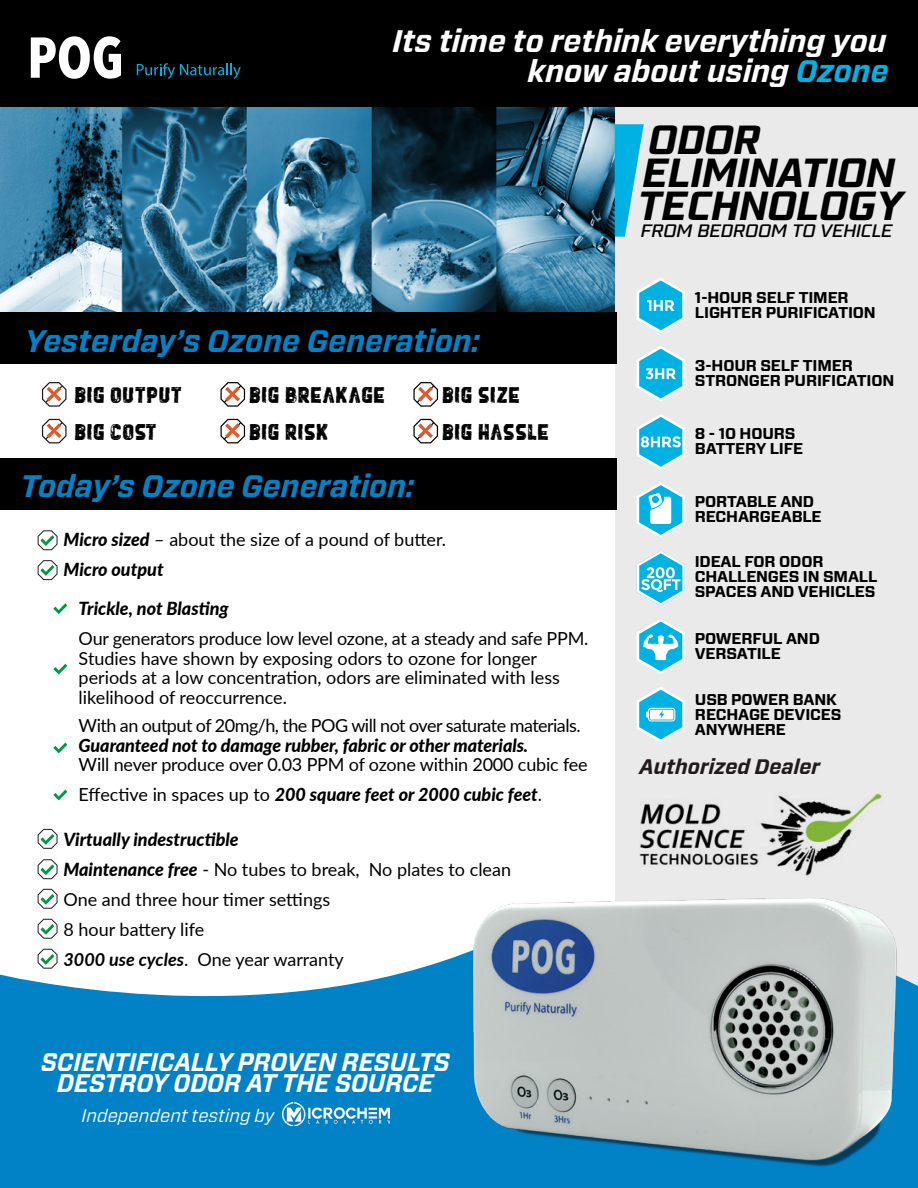
<style>
.page{position:relative;width:918px;height:1188px;background:#fff}
.page>*{position:absolute;margin:0;border:0;box-sizing:border-box;transform-origin:0 0}
.t1{font:italic 700 40.8px/33.2px "Bunken Tech Sans Pro";color:#000}
.t2{font:italic 700 31.05px "Forza";color:#0182c6}
.t3{font:italic 700 31.05px/30px "Forza";color:#fff;text-align:right}
.t4{font:25.5px/37px "Quashar Aged";color:#000}
.t5{font:italic 700 25.5px/21px "Forza";color:#fff;text-align:center;scale:.94 1}
.t6{font:italic 700 21px "Forza";color:#221a1a}
.t7{font:italic 18.3px "Forza";color:#fff}
.t8{font:18px/30px "Lato";letter-spacing:-.01em;color:#000}
.t9{font:italic 800 18px "Lato";letter-spacing:-.005em;color:#000}
.t10{font:18px "Lato";letter-spacing:-.03em;color:#000}
.t11{font:18px "Bunken Tech Sans Std Med It";color:#000}
.t12{font:700 15.6px/14.9px "Forza";letter-spacing:-.01em;color:#000}
.s1{color:#00b2e3}
.s2{font-weight:800;font-style:italic}
.s3{font-weight:700;font-style:italic}
</style>
<div class="page">
<img style="left:0;top:107px;width:615px;height:205px">
<div style="left:615px;top:107px;width:303px;height:752px;background:#eaeaea"></div>
<svg style="left:0;top:859px;width:918px;height:275px;fill:#0182c6"></svg>
<div style="left:0;top:312px;width:616px;height:52px;background:#000"></div>
<div style="left:0;top:458px;width:616px;height:52px;background:#000"></div>
<div style="left:0;top:0;width:918px;height:107px;background:#000"></div>
<svg style="left:137px;top:63px;width:104px;height:16px"></svg>
<svg style="left:31px;top:36px;width:90px;height:43px"></svg>
<div style="left:0;top:1134px;width:918px;height:54px;background:#0182c6"></div>
<img style="left:449px;top:876px;width:469px;height:291px">
<svg style="left:615px;top:124px;width:29px;height:113px;background:#4fc4e5"></svg>
<svg style="left:38px;top:530px;width:20px;height:20px"></svg>
<svg style="left:38px;top:560px;width:20px;height:20px"></svg>
<svg style="left:38px;top:829px;width:20px;height:20px"></svg>
<svg style="left:38px;top:859px;width:20px;height:20px"></svg>
<svg style="left:38px;top:889px;width:20px;height:20px"></svg>
<svg style="left:38px;top:919px;width:20px;height:20px"></svg>
<svg style="left:38px;top:949px;width:20px;height:20px"></svg>
<svg style="left:53px;top:603px;width:14px;height:11px"></svg>
<svg style="left:53px;top:664px;width:14px;height:10px"></svg>
<svg style="left:53px;top:743px;width:14px;height:10px"></svg>
<svg style="left:53px;top:790px;width:14px;height:10px"></svg>
<svg style="left:42px;top:382px;width:25px;height:25px"></svg>
<svg style="left:42px;top:419px;width:25px;height:24px"></svg>
<svg style="left:220px;top:382px;width:25px;height:25px"></svg>
<svg style="left:220px;top:419px;width:25px;height:24px"></svg>
<svg style="left:413px;top:382px;width:25px;height:25px"></svg>
<svg style="left:413px;top:419px;width:25px;height:24px"></svg>
<img style="left:633px;top:785px;width:253px;height:96px">
<svg style="left:637px;top:619px;width:48px;height:55px"></svg>
<svg style="left:637px;top:482px;width:48px;height:56px"></svg>
<svg style="left:637px;top:551px;width:48px;height:55px"></svg>
<svg style="left:637px;top:414px;width:48px;height:55px"></svg>
<svg style="left:637px;top:346px;width:48px;height:55px"></svg>
<svg style="left:637px;top:278px;width:48px;height:55px"></svg>
<svg style="left:637px;top:687px;width:48px;height:55px"></svg>
<img style="left:283px;top:1103px;width:106px;height:22px">
<h2 class="t3" style="left:392px;top:27px;width:498px">Its time to rethink everything you know about using <span class="s1">Ozone</span></h2>
<h1 class="t1" style="left:638px;top:123px;width:267px">ODOR<br>ELIMINATION<br>TECHNOLOGY</h1>
<p class="t11" style="left:641px;top:220px;width:253px">FROM BEDROOM TO VEHICLE</p>
<h2 class="t2" style="left:25px;top:320px;width:456px">Yesterday’s Ozone Generation:</h2>
<h3 class="t4" style="left:75px;top:375px;width:110px">BIG OUTPUT<br>BIG COST</h3>
<h3 class="t4" style="left:250px;top:375px;width:138px">BIG BREAKAGE<br>BIG RISK</h3>
<h3 class="t4" style="left:443px;top:375px;width:109px">BIG SIZE<br>BIG HASSLE</h3>
<h2 class="t2" style="left:21px;top:465px;width:395px">Today’s Ozone Generation:</h2>
<p class="t8" style="left:63px;top:524px;width:384px"><span class="s2">Micro sized</span> – about the size of a pound of butter.<br><span class="s2">Micro output</span></p>
<p class="t9" style="left:79px;top:595px;width:152px">Trickle, not Blasting</p>
<p class="t8" style="left:79px;top:628px;width:511px;line-height:19.5px">Our generators produce low level ozone, at a steady and safe PPM.<br>Studies have shown by exposing odors to ozone for longer periods at a low concentration, odors are eliminated with less likelihood of reoccurrence.</p>
<p class="t10" style="left:79px;top:713px;width:503px">With an output of 20mg/h, the POG will not over saturate materials.</p>
<p class="t9" style="left:79px;top:732px;width:451px">Guaranteed not to damage rubber, fabric or other materials.</p>
<p class="t8" style="left:79px;top:749px;width:511px">Will never produce over 0.03 PPM of ozone within 2000 cubic fee<br>Effective in spaces up to <span class="s2">200 square feet or 2000 cubic feet</span>.</p>
<p class="t8" style="left:63px;top:824px;width:449px"><span class="s2">Virtually indestructible<br>Maintenance free</span> - No tubes to break, No plates to clean One and three hour timer settings<br>8 hour battery life<br><span class="s3">3000 use cycles</span>. One year warranty</p>
<h3 class="t5" style="left:41px;top:1052px;width:436px">SCIENTIFICALLY PROVEN RESULTS<br>DESTROY ODOR AT THE SOURCE</h3>
<p class="t7" style="left:81px;top:1103px;width:194px">Independent testing by</p>
<p class="t12" style="left:695px;top:290px;width:182px">1-HOUR SELF TIMER<br>LIGHTER PURIFICATION</p>
<p class="t12" style="left:695px;top:359px;width:201px">3-HOUR SELF TIMER<br>STRONGER PURIFICATION</p>
<p class="t12" style="left:695px;top:427px;width:110px">8 - 10 HOURS<br>BATTERY LIFE</p>
<p class="t12" style="left:695px;top:495px;width:128px">PORTABLE AND<br>RECHARGEABLE</p>
<p class="t12" style="left:695px;top:554px;width:184px">IDEAL FOR ODOR<br>CHALLENGES IN SMALL<br>SPACES AND VEHICLES</p>
<p class="t12" style="left:695px;top:631px;width:127px">POWERFUL AND<br>VERSATILE</p>
<p class="t12" style="left:695px;top:693px;width:148px">USB POWER BANK<br>RECHAGE DEVICES<br>ANYWHERE</p>
<p class="t6" style="left:639px;top:752px;width:182px">Authorized Dealer</p>
</div>
